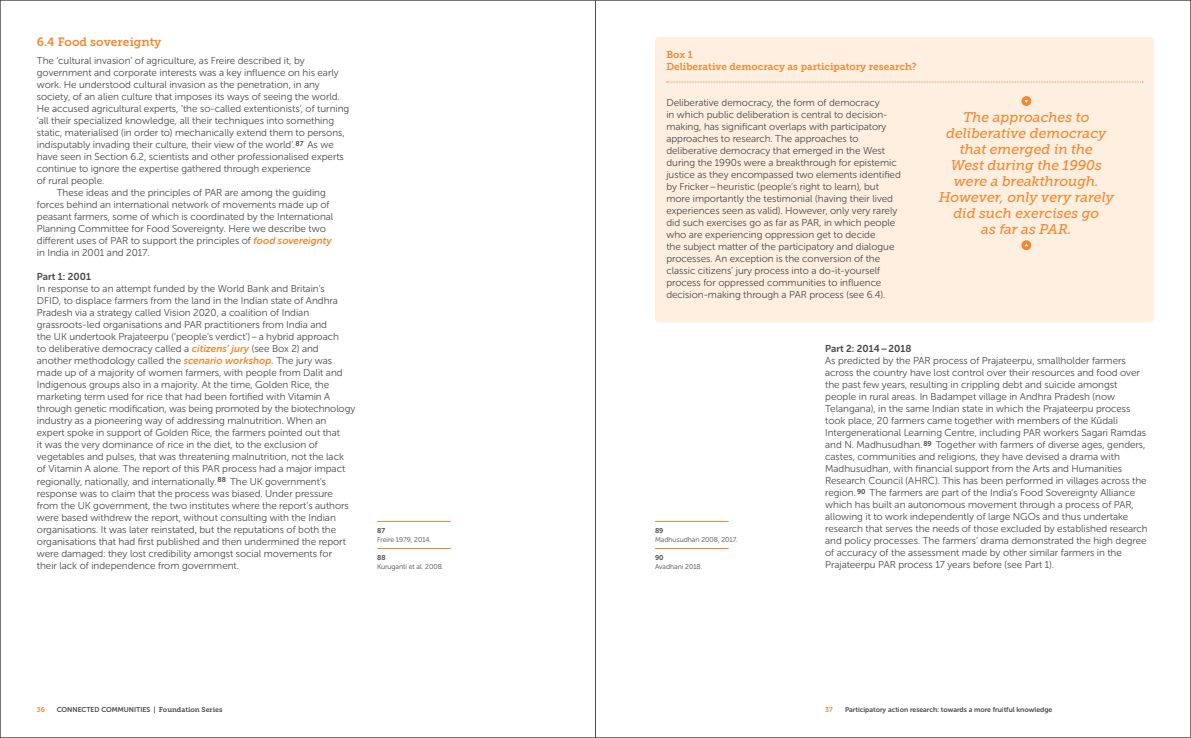
<style>
.page{position:relative;width:1191px;height:738px;background:#fff}
.page>*{position:absolute;margin:0;border:0;box-sizing:border-box;transform-origin:0 0}
.t1{font:italic 14px/16px "Museo Slab 500";color:#f18932;text-align:center}
.t2{font:12px "Museo Slab 700";color:#f18932}
.t3{font:10px/12px "Museo Sans Rounded 300";color:#4a4a49}
.t4{font:10px/12px "Museo Slab 700";color:#f18932}
.t5{font:10px "Museo Sans Rounded 700";color:#4a4a49}
.t6{font:7px "Museo Sans Rounded 700";color:#4a4a49}
.t7{font:7px "Museo Sans Rounded 300";color:#4a4a49}
.t8{font:7px "Museo Sans Rounded 700";color:#f18932}
.s1{font-family:"Museo Sans Rounded 700";font-style:italic;color:#f18932}
.s2{font-family:"Museo Slab 700"}
</style>
<div class="page">
<div style="left:655px;top:37px;width:499px;height:285px;background:#feefe1;border-radius:4px"></div>
<svg style="left:1021px;top:96px;width:10px;height:10px"></svg>
<svg style="left:1021px;top:240px;width:10px;height:10px"></svg>
<hr style="left:377px;top:521px;width:74px;height:1px;background:#f18932">
<hr style="left:377px;top:548px;width:74px;height:1px;background:#f18932">
<hr style="left:655px;top:521px;width:74px;height:1px;background:#f18932">
<hr style="left:655px;top:548px;width:74px;height:1px;background:#f18932">
<svg style="left:666px;top:82px;width:477px;height:1px"></svg>
<hr style="left:595px;top:0;width:1px;height:737px;background:#4a4a49">
<p class="t2" style="left:37px;top:35px;width:126px">6.4 Food sovereignty</p>
<p class="t3" style="left:37px;top:55px;width:269px">The ‘cultural invasion’ of agriculture, as Freire described it, by</p>
<p class="t3" style="left:37px;top:67px;width:303px">government and corporate interests was a key influence on his early</p>
<p class="t3" style="left:37px;top:79px;width:284px">work. He understood cultural invasion as the penetration, in any</p>
<p class="t3" style="left:37px;top:91px;width:304px">society, of an alien culture that imposes its ways of seeing the world.</p>
<p class="t3" style="left:37px;top:103px;width:314px">He accused agricultural experts, ‘the so-called extentionists’, of turning</p>
<p class="t3" style="left:37px;top:115px;width:299px">‘all their specialized knowledge, all their techniques into something</p>
<p class="t3" style="left:37px;top:127px;width:309px">static, materialised (in order to) mechanically extend them to persons,</p>
<p class="t3" style="left:37px;top:139px;width:298px">indisputably invading their culture, their view of the world’. <sup>87</sup> As we</p>
<p class="t3" style="left:37px;top:151px;width:308px">have seen in Section 6.2, scientists and other professionalised experts</p>
<p class="t3" style="left:37px;top:163px;width:276px">continue to ignore the expertise gathered through experience</p>
<p class="t3" style="left:37px;top:175px;width:69px">of rural people.</p>
<p class="t3" style="left:57px;top:187px;width:271px">These ideas and the principles of PAR are among the guiding</p>
<p class="t3" style="left:37px;top:199px;width:294px">forces behind an international network of movements made up of</p>
<p class="t3" style="left:37px;top:211px;width:298px">peasant farmers, some of which is coordinated by the International</p>
<p class="t3" style="left:37px;top:223px;width:290px">Planning Committee for Food Sovereignty. Here we describe two</p>
<p class="t3" style="left:37px;top:235px;width:296px">different uses of PAR to support the principles of <span class="s1">food sovereignty</span></p>
<p class="t3" style="left:37px;top:247px;width:114px">in India in 2001 and 2017.</p>
<p class="t5" style="left:37px;top:271px;width:56px">Part 1: 2001</p>
<p class="t3" style="left:37px;top:283px;width:320px">In response to an attempt funded by the World Bank and Britain’s<br>DFID, to displace farmers from the land in the Indian state of Andhra Pradesh via a strategy called Vision 2020, a coalition of Indian grassroots-led organisations and PAR practitioners from India and<br>the UK undertook Prajateerpu (‘people’s verdict’) – a hybrid approach<br>to deliberative democracy called a <span class="s1">citizens’ jury</span> (see Box 2) and another methodology called the <span class="s1">scenario workshop.</span> The jury was made up of a majority of women farmers, with people from Dalit and Indigenous groups also in a majority. At the time, Golden Rice, the marketing term used for rice that had been fortified with Vitamin A through genetic modification, was being promoted by the biotechnology industry as a pioneering way of addressing malnutrition. When an expert spoke in support of Golden Rice, the farmers pointed out that<br>it was the very dominance of rice in the diet, to the exclusion of vegetables and pulses, that was threatening malnutrition, not the lack of Vitamin A alone. The report of this PAR process had a major impact regionally, nationally, and internationally. <sup>88</sup> The UK government’s response was to claim that the process was biased. Under pressure from the UK government, the two institutes where the report’s authors were based withdrew the report, without consulting with the Indian organisations. It was later reinstated, but the reputations of both the organisations that had first published and then undermined the report were damaged: they lost credibility amongst social movements for<br>their lack of independence from government.</p>
<p class="t6" style="left:377px;top:526px;width:9px">87</p>
<p class="t7" style="left:377px;top:535px;width:55px">Freire 1979, 2014.</p>
<p class="t6" style="left:377px;top:553px;width:10px">88</p>
<p class="t7" style="left:377px;top:562px;width:68px">Kuruganti et al. 2008.</p>
<p class="t4" style="left:666px;top:49px;width:252px">Box 1<br>Deliberative democracy as participatory research?</p>
<p class="t3" style="left:666px;top:97px;width:236px">Deliberative democracy, the form of democracy<br>in which public deliberation is central to decision&shy;making, has significant overlaps with participatory approaches to research. The approaches to deliberative democracy that emerged in the West during the 1990s were a breakthrough for epistemic justice as they encompassed two elements identified by Fricker – heuristic (people’s right to learn), but more importantly the testimonial (having their lived experiences seen as valid). However, only very rarely did such exercises go as far as PAR, in which people who are experiencing oppression get to decide<br>the subject matter of the participatory and dialogue processes. An exception is the conversion of the classic citizens’ jury process into a do-it-yourself process for oppressed communities to influence decision-making through a PAR process (see 6.4).</p>
<h1 class="t1" style="left:938px;top:109px;width:177px">The approaches to deliberative democracy that emerged in the<br>West during the 1990s were a breakthrough.<br>However, only very rarely did such exercises go<br>as far as PAR.</h1>
<p class="t6" style="left:655px;top:526px;width:10px">89</p>
<p class="t7" style="left:655px;top:535px;width:84px">Madhusudhan 2008, 2017.</p>
<p class="t6" style="left:655px;top:553px;width:10px">90</p>
<p class="t7" style="left:655px;top:562px;width:49px">Avadhani 2018.</p>
<p class="t5" style="left:825px;top:343px;width:88px">Part 2: 2014 – 2018</p>
<p class="t3" style="left:825px;top:354px;width:324px">As predicted by the PAR process of Prajateerpu, smallholder farmers across the country have lost control over their resources and food over the past few years, resulting in crippling debt and suicide amongst people in rural areas. In Badampet village in Andhra Pradesh (now Telangana), in the same Indian state in which the Prajateerpu process took place, 20 farmers came together with members of the Kūdali Intergenerational Learning Centre, including PAR workers Sagari Ramdas and N. Madhusudhan. <sup>89</sup> Together with farmers of diverse ages, genders, castes, communities and religions, they have devised a drama with Madhusudhan, with financial support from the Arts and Humanities Research Council (AHRC). This has been performed in villages across the region. <sup>90</sup> The farmers are part of the India’s Food Sovereignty Alliance which has built an autonomous movement through a process of PAR, allowing it to work independently of large NGOs and thus undertake research that serves the needs of those excluded by established research and policy processes. The farmers’ drama demonstrated the high degree of accuracy of the assessment made by other similar farmers in the Prajateerpu PAR process 17 years before (see Part 1).</p>
<p class="t8" style="left:37px;top:705px;width:10px">36</p>
<p class="t6" style="left:57px;top:705px;width:167px">CONNECTED COMMUNITIES | <span class="s2">Foundation Series</span></p>
<p class="t8" style="left:825px;top:705px;width:9px">37</p>
<p class="t6" style="left:845px;top:705px;width:209px">Participatory action research: towards a more fruitful knowledge</p>
</div>
